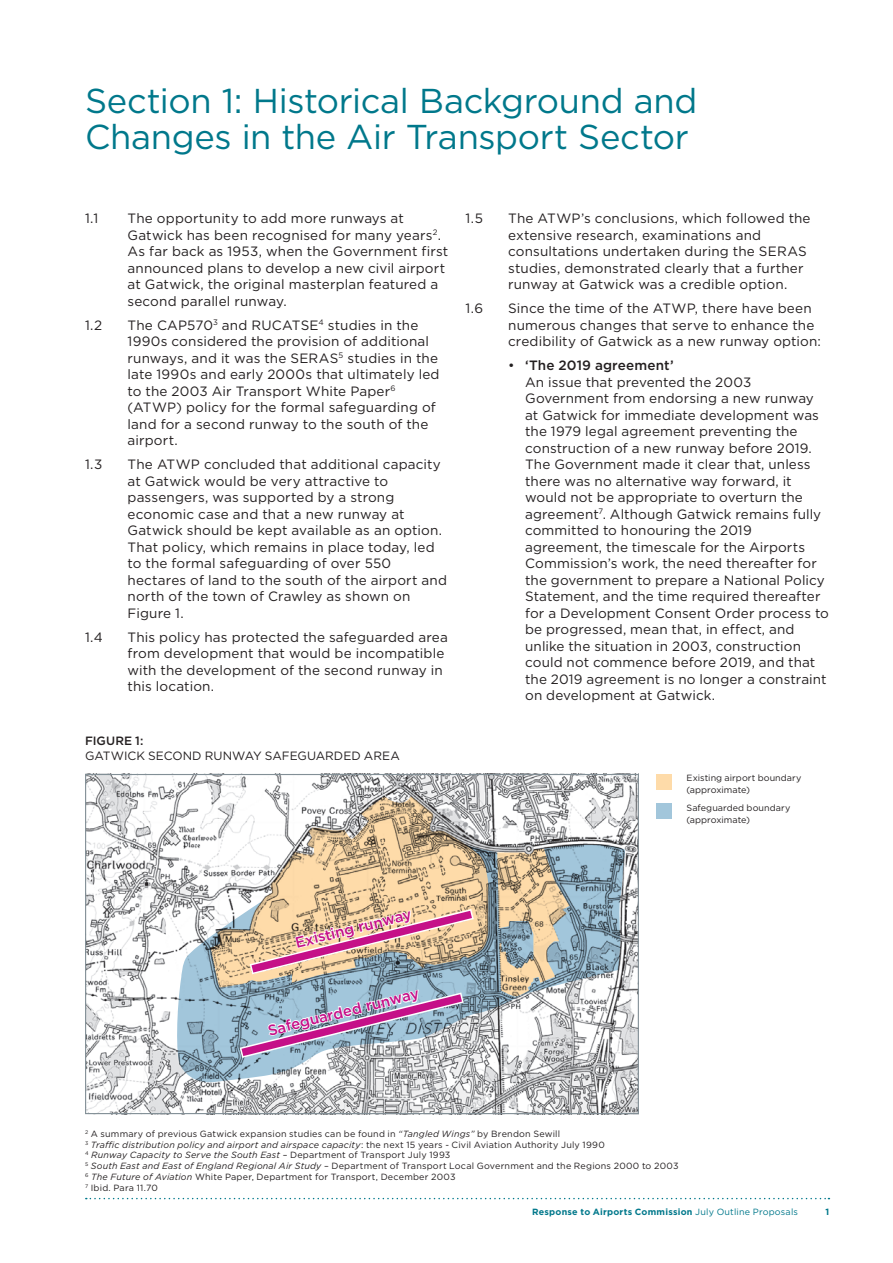
<style>
.page{position:relative;width:893px;height:1263px;background:#fff}
.page>*{position:absolute;margin:0;border:0;box-sizing:border-box;transform-origin:0 0}
.t1{font:34.5px/36px "Gotham";letter-spacing:-.01em;color:#00788b}
.t2{font:500 15px "Gotham";color:#c51088}
.t3{font:13.5px/16.5px "Gotham";letter-spacing:.01em;color:#231f20}
.t4{font:12px "Gotham";letter-spacing:-.005em;color:#231f20}
.t5{font:500 12px "Gotham";color:#231f20}
.t6{font:9px/10.8px "Gotham";letter-spacing:.02em;color:#231f20}
.t7{font:700 9px "Gotham";letter-spacing:.025em;color:#00788b}
.s1{font-weight:500}
.s2{font-style:italic}
.s3{font-weight:400}
</style>
<div class="page">
<svg style="left:86px;top:1198px;width:743px;height:1px"></svg>
<img style="left:87px;top:776px;width:550px;height:336px">
<svg style="left:177px;top:844px;width:448px;height:238px"></svg>
<svg style="left:211px;top:796px;width:277px;height:191px"></svg>
<svg style="left:497px;top:849px;width:73px;height:147px;background:#bab3a0"></svg>
<svg style="left:250px;top:909px;width:224px;height:65px;background:#ceaa9f"></svg>
<svg style="left:240px;top:989px;width:224px;height:69px;background:#abaac3"></svg>
<div style="left:656px;top:774px;width:15px;height:15px;background:#fedba9"></div>
<div style="left:656px;top:804px;width:15px;height:15px;background:#a2c6db"></div>
<h1 class="t1" style="left:85px;top:82px;width:614px">Section 1: Historical Background and<br>Changes in the Air Transport Sector</h1>
<p class="t3" style="left:85px;top:210px;width:15px">1.1</p>
<p class="t3" style="left:128px;top:210px;width:322px">The opportunity to add more runways at Gatwick has been recognised for many years<sup>2</sup>.<br>As far back as 1953, when the Government first announced plans to develop a new civil airport at Gatwick, the original masterplan featured a second parallel runway.</p>
<p class="t3" style="left:85px;top:317px;width:19px">1.2</p>
<p class="t3" style="left:128px;top:317px;width:313px">The CAP570<sup>3</sup> and RUCATSE<sup>4</sup> studies in the 1990s considered the provision of additional runways, and it was the SERAS<sup>5</sup> studies in the late 1990s and early 2000s that ultimately led to the 2003 Air Transport White Paper<sup>6 </sup>(ATWP) policy for the formal safeguarding of land for a second runway to the south of the airport.</p>
<p class="t3" style="left:85px;top:456px;width:19px">1.3</p>
<p class="t3" style="left:128px;top:456px;width:321px">The ATWP concluded that additional capacity at Gatwick would be very attractive to passengers, was supported by a strong economic case and that a new runway at Gatwick should be kept available as an option.<br>That policy, which remains in place today, led to the formal safeguarding of over 550 hectares of land to the south of the airport and north of the town of Crawley as shown on Figure 1.</p>
<p class="t3" style="left:85px;top:629px;width:19px">1.4</p>
<p class="t3" style="left:128px;top:629px;width:322px">This policy has protected the safeguarded area from development that would be incompatible with the development of the second runway in this location.</p>
<p class="t5" style="left:85px;top:733px;width:60px">FIGURE 1:</p>
<p class="t4" style="left:85px;top:748px;width:47px">GATWick</p>
<p class="t4" style="left:148px;top:748px;width:10px">second</p>
<p class="t4" style="left:205px;top:748px;width:11px">runwa</p>
<p class="t4" style="left:253px;top:748px;width:22px">y safeguarded</p>
<p class="t4" style="left:364px;top:748px;width:10px">area</p>
<p class="t3" style="left:466px;top:210px;width:19px">1.5</p>
<p class="t3" style="left:508px;top:210px;width:304px">The ATWP’s conclusions, which followed the extensive research, examinations and consultations undertaken during the SERAS studies, demonstrated clearly that a further runway at Gatwick was a credible option.</p>
<p class="t3" style="left:466px;top:300px;width:19px">1.6</p>
<p class="t3" style="left:508px;top:300px;width:314px">Since the time of the ATWP, there have been numerous changes that serve to enhance the credibility of Gatwick as a new runway option:</p>
<p class="t3" style="left:525px;top:357px;width:305px;text-indent:-17px">• <span class="s1">‘The 2019 agreement’<br></span>An issue that prevented the 2003<br>Government from endorsing a new runway at Gatwick for immediate development was the 1979 legal agreement preventing the construction of a new runway before 2019.<br>The Government made it clear that, unless there was no alternative way forward, it would not be appropriate to overturn the agreement<sup>7</sup>. Although Gatwick remains fully committed to honouring the 2019 agreement, the timescale for the Airports Commission’s work, the need thereafter for the government to prepare a National Policy Statement, and the time required thereafter for a Development Consent Order process to be progressed, mean that, in effect, and unlike the situation in 2003, construction could not commence before 2019, and that the 2019 agreement is no longer a constraint on development at Gatwick.</p>
<p class="t6" style="left:686px;top:772px;width:116px;line-height:12px">Existing airport boundary (approximate)</p>
<p class="t6" style="left:686px;top:801px;width:105px;line-height:12px">Safeguarded boundary (approximate)</p>
<p class="t2" style="left:293px;top:933px;width:121px;rotate:-14deg">Existing runway</p>
<p class="t2" style="left:266px;top:1021px;width:157px;rotate:-14deg">Safeguarded runway</p>
<p class="t6" style="left:85px;top:1128px;width:595px"><sup>2</sup> A summary of previous Gatwick expansion studies can be found in <span class="s2">“Tangled Wings”</span> by Brendon Sewill<br><sup>3</sup> <span class="s2">Traffic distribution policy and airport and airspace capacity</span>: the next 15 years - Civil Aviation Authority July 1990<br><sup>4</sup> <span class="s2">Runway Capacity to Serve the South East</span> – Department of Transport July 1993<br><sup>5</sup> <span class="s2">South East and East of England Regional Air Study</span> – Department of Transport Local Government and the Regions 2000 to 2003<br><sup>6</sup> <span class="s2">The Future of Aviation</span> White Paper, Department for Transport, December 2003<br><sup>7</sup> Ibid. Para 11.70</p>
<p class="t7" style="left:532px;top:1206px;width:267px">Response to Airports Commission <span class="s3">July Outline Proposals</span></p>
<p class="t7" style="left:825px;top:1206px;width:5px">1</p>
</div>
